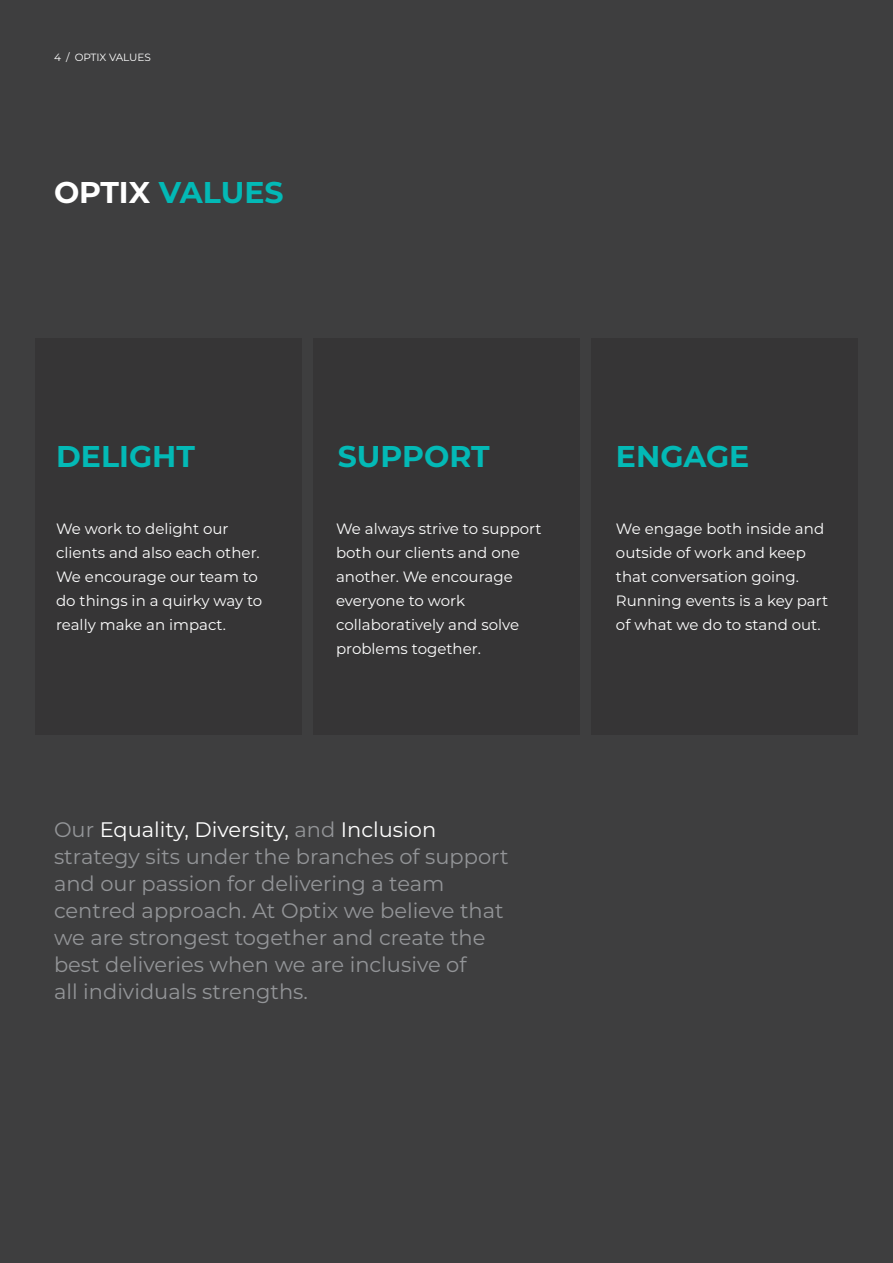
<style>
.page{position:relative;width:893px;height:1263px;background:#3e3e3f}
.page>*{position:absolute;margin:0;border:0;box-sizing:border-box;transform-origin:0 0}
.t1{font:700 30px "Montserrat";color:#03b9b6}
.t2{font:21px/27px "Montserrat";color:#939598}
.t3{font:15px/24px "Montserrat";color:#fff}
.t4{font:10.5px "Montserrat";letter-spacing:-.01em;color:#fff}
.s1{color:#fff}
</style>
<div class="page">
<div style="left:35px;top:338px;width:266px;height:397px;background:#363536"></div>
<div style="left:313px;top:338px;width:266px;height:397px;background:#363536"></div>
<div style="left:592px;top:338px;width:266px;height:397px;background:#363536"></div>
<p class="t4" style="left:54px;top:50px;width:98px">4 / OPTIX VALUES</p>
<p class="t1" style="left:54px;top:170px;width:231px"><span class="s1">OPTIX</span> VALUES</p>
<p class="t1" style="left:56px;top:434px;width:140px">DELIGHT</p>
<p class="t1" style="left:338px;top:434px;width:154px">SUPPORT</p>
<p class="t3" style="left:56px;top:516px;width:208px">We work to delight our clients and also each other.<br>We encourage our team to do things in a quirky way to really make an impact.</p>
<p class="t3" style="left:336px;top:516px;width:207px">We always strive to support both our clients and one another. We encourage everyone to work collaboratively and solve problems together.</p>
<p class="t2" style="left:54px;top:815px;width:456px">Our <span class="s1">Equality, Diversity,</span> and <span class="s1">Inclusion </span>strategy sits under the branches of support and our passion for delivering a team centred approach. At Optix we believe that we are strongest together and create the best deliveries when we are inclusive of<br>all individuals strengths.</p>
<p class="t1" style="left:616px;top:434px;width:135px">ENGAGE</p>
<p class="t3" style="left:616px;top:516px;width:214px">We engage both inside and outside of work and keep that conversation going.<br>Running events is a key part of what we do to stand out.</p>
</div>
